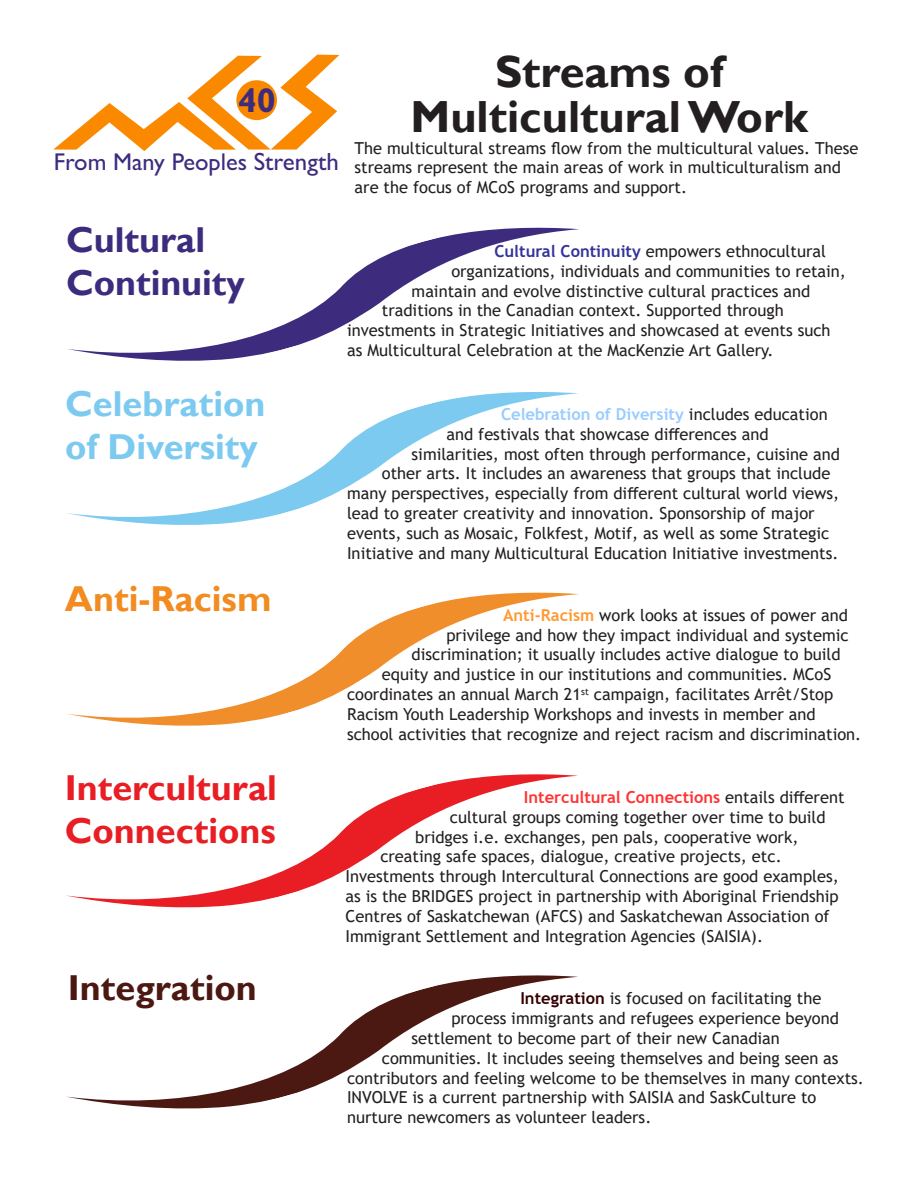
<style>
.page{position:relative;width:918px;height:1188px;background:#fff}
.page>*{position:absolute;margin:0;border:0;box-sizing:border-box;transform-origin:0 0}
.Major_heading{font:700 45px "Gill Sans";color:#231f20}
.t1{font:700 36px "Gill Sans";color:#e81e24}
.t2{font:700 36px "Gill Sans";color:#7dcaf0}
.t3{font:700 36px "Gill Sans";color:#3d2c7e}
.t4{font:700 36px "Gill Sans";color:#f28b20}
.t5{font:700 36px "Gill Sans";color:#4b1812}
.t6{font:700 34.5px "Gill Sans";color:#3d2c7e}
.t7{font:24.3px "Gill Sans";color:#3d2c7e}
.t8{font:16.5px/19.8px "Trebuchet MS";color:#231f20}
.t9{font:700 16.5px "Trebuchet MS";color:#f33}
.t10{font:700 16.5px "Trebuchet MS";color:#9cf}
.s1{font-size:24.9px}
.s2{font-weight:700;color:#339}
.s3{font-weight:400;color:#231f20}
.s4{font-weight:700;color:#f93}
.s5{font-weight:700;color:#300}
</style>
<div class="page">
<svg style="left:68px;top:227px;width:511px;height:134px"></svg>
<svg style="left:67px;top:391px;width:511px;height:134px"></svg>
<svg style="left:68px;top:592px;width:511px;height:134px"></svg>
<svg style="left:66px;top:774px;width:512px;height:134px"></svg>
<svg style="left:66px;top:975px;width:512px;height:134px"></svg>
<svg style="left:53px;top:55px;width:286px;height:96px"></svg>
<p class="t6" style="left:238px;top:80px;width:40px">40</p>
<p class="t7" style="left:54px;top:147px;width:287px">From Many Peoples <span class="s1">Strength</span></p>
<p class="Major_heading" style="left:495px;top:45px;width:230px">Streams of</p>
<p class="Major_heading" style="left:411px;top:90px;width:399px">Multicultural Work</p>
<p class="t8" style="left:355px;top:138px;width:505px">The multicultural streams flow from the multicultural values. These streams represent the main areas of work in multiculturalism and are the focus of MCoS programs and support.</p>
<p class="t3" style="left:66px;top:218px;width:141px">Cultural</p>
<p class="t3" style="left:66px;top:262px;width:180px">Continuity</p>
<p class="t8" style="left:494px;top:241px;width:333px"><span class="s2">Cultural Continuity</span> empowers ethnocultural</p>
<p class="t8" style="left:451px;top:261px;width:396px">organizations, individuals and communities to retain,</p>
<p class="t8" style="left:412px;top:281px;width:400px">maintain and evolve distinctive cultural practices and</p>
<p class="t8" style="left:382px;top:301px;width:403px">traditions in the Canadian context. Supported through</p>
<p class="t8" style="left:347px;top:320px;width:485px">investments in Strategic Initiatives and showcased at events such</p>
<p class="t8" style="left:347px;top:340px;width:428px">as Multicultural Celebration at the MacKenzie Art Gallery.</p>
<p class="t2" style="left:65px;top:382px;width:202px">Celebration</p>
<p class="t2" style="left:65px;top:426px;width:194px">of Diversity</p>
<p class="t4" style="left:65px;top:577px;width:208px">Anti-Racism</p>
<p class="t10" style="left:501px;top:404px;width:328px">Celebration of Diversity <span class="s3">includes education</span></p>
<p class="t8" style="left:446px;top:424px;width:324px">and festivals that showcase differences and</p>
<p class="t8" style="left:412px;top:444px;width:430px">similarities, most often through performance, cuisine and</p>
<p class="t8" style="left:347px;top:464px;width:494px;text-indent:35px">other arts. It includes an awareness that groups that include many perspectives, especially from different cultural world views, lead to greater creativity and innovation. Sponsorship of major events, such as Mosaic, Folkfest, Motif, as well as some Strategic Initiative and many Multicultural Education Initiative investments.</p>
<p class="t8" style="left:503px;top:605px;width:346px"><span class="s4">Anti-Racism</span> work looks at issues of power and</p>
<p class="t8" style="left:446px;top:625px;width:404px">privilege and how they impact individual and systemic</p>
<p class="t8" style="left:412px;top:645px;width:431px">discrimination; it usually includes active dialogue to build</p>
<p class="t8" style="left:382px;top:664px;width:451px">equity and justice in our institutions and communities. MCoS</p>
<p class="t8" style="left:347px;top:684px;width:516px">coordinates an annual March 21<sup>st</sup> campaign, facilitates Arrêt/Stop<br>Racism Youth Leadership Workshops and invests in member and school activities that recognize and reject racism and discrimination.</p>
<p class="t1" style="left:65px;top:766px;width:214px">Intercultural</p>
<p class="t1" style="left:65px;top:810px;width:213px">Connections</p>
<p class="t5" style="left:68px;top:966px;width:190px">Integration</p>
<p class="t9" style="left:524px;top:787px;width:322px">Intercultural Connections <span class="s3">entails different</span></p>
<p class="t8" style="left:450px;top:807px;width:377px">cultural groups coming together over time to build</p>
<p class="t8" style="left:415px;top:827px;width:385px">bridges i.e. exchanges, pen pals, cooperative work,</p>
<p class="t8" style="left:346px;top:847px;width:495px;text-indent:35px">creating safe spaces, dialogue, creative projects, etc.<br>Investments through Intercultural Connections are good examples, as is the BRIDGES project in partnership with Aboriginal Friendship Centres of Saskatchewan (AFCS) and Saskatchewan Association of Immigrant Settlement and Integration Agencies (SAISIA).</p>
<p class="t8" style="left:520px;top:988px;width:303px"><span class="s5">Integration</span> is focused on facilitating the</p>
<p class="t8" style="left:451px;top:1008px;width:389px">process immigrants and refugees experience beyond</p>
<p class="t8" style="left:412px;top:1028px;width:370px">settlement to become part of their new Canadian</p>
<p class="t8" style="left:347px;top:1048px;width:518px;text-indent:35px">communities. It includes seeing themselves and being seen as contributors and feeling welcome to be themselves in many contexts.<br>INVOLVE is a current partnership with SAISIA and SaskCulture to nurture newcomers as volunteer leaders.</p>
</div>
